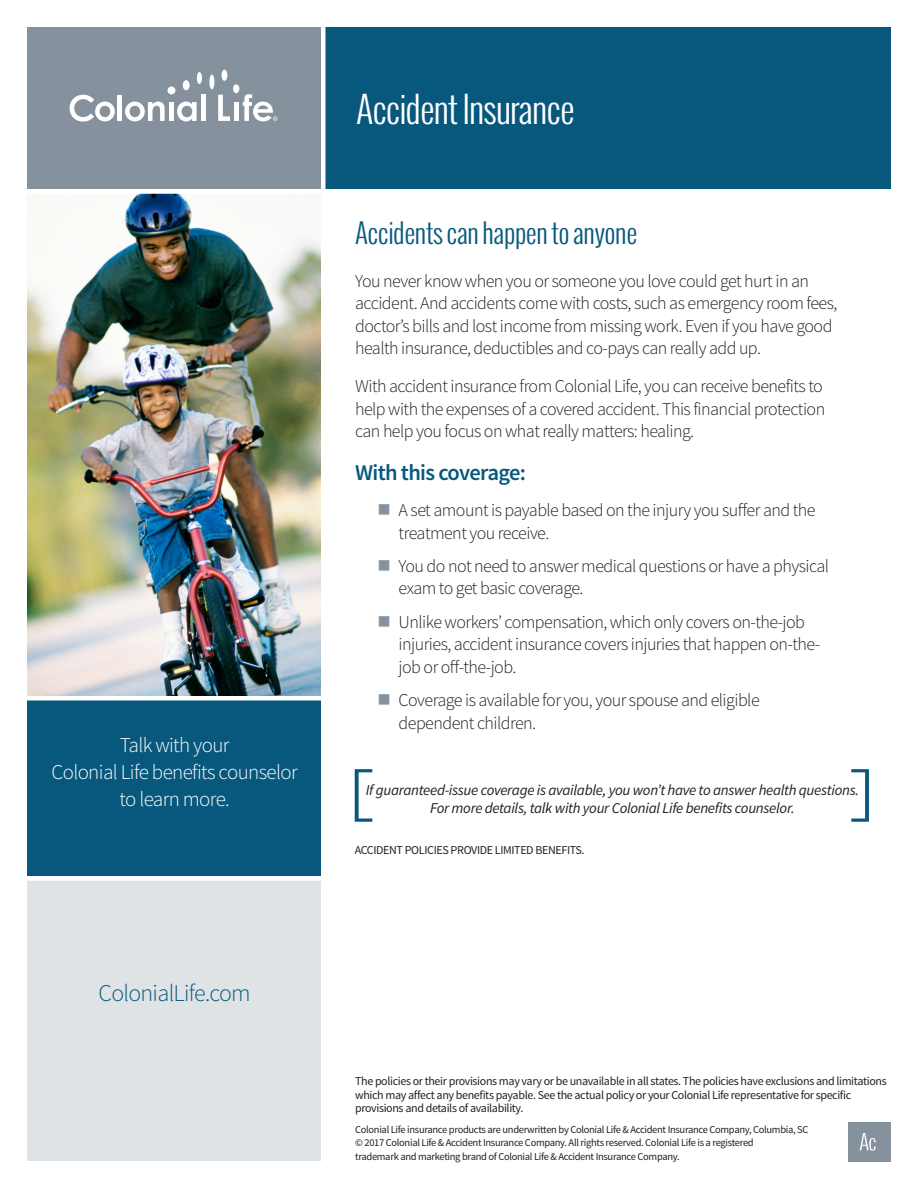
<style>
.page{position:relative;width:918px;height:1188px;background:#fff}
.page>*{position:absolute;margin:0;border:0;box-sizing:border-box;transform-origin:0 0}
.t1{font:300 36px "Oswald";letter-spacing:-.03em;color:#fff}
.t2{font:300 27px "Oswald";letter-spacing:-.02em;color:#08587e}
.t3{font:300 24px "Source Sans Pro";letter-spacing:-.03em;color:#08587e}
.t4{font:600 22.5px "Source Sans Pro";letter-spacing:-.03em;color:#08587e}
.t5{font:300 21px/27px "Source Sans Pro";letter-spacing:-.03em;color:#fff;text-align:center}
.t6{font:300 18px/22.5px "Source Sans Pro";letter-spacing:-.03em;color:#231f20}
.t7{font:italic 15px/18px "Source Sans Pro";letter-spacing:-.02em;color:#231f20;text-align:center}
.t8{font:12px/13.5px "Source Sans Pro";letter-spacing:-.03em;color:#231f20}
.t9{font:10.5px/13.5px "Source Sans Pro";letter-spacing:-.03em;color:#231f20}
</style>
<div class="page">
<div style="left:27px;top:878px;width:297px;height:283px;background:#e0e3e6"></div>
<div style="left:27px;top:700px;width:297px;height:179px;background:#08587e"></div>
<div style="left:27px;top:27px;width:297px;height:162px;background:#85929d"></div>
<img style="left:27px;top:194px;width:294px;height:502px">
<div style="left:848px;top:1123px;width:43px;height:38px;background:#85929d"></div>
<svg style="left:860px;top:1133px;width:16px;height:18px"></svg>
<hr style="left:27px;top:876px;width:297px;height:4px;background:#fff">
<div style="left:324px;top:27px;width:567px;height:162px;background:#08587e"></div>
<div style="left:321px;top:27px;width:5px;height:1149px;background:#fff"></div>
<svg style="left:851px;top:769px;width:18px;height:53px"></svg>
<svg style="left:355px;top:769px;width:17px;height:53px"></svg>
<svg style="left:70px;top:95px;width:45px;height:27px"></svg>
<hr style="left:118px;top:95px;width:4px;height:26px;background:#fff">
<svg style="left:125px;top:102px;width:40px;height:19px"></svg>
<hr style="left:169px;top:102px;width:4px;height:19px;background:#fff">
<svg style="left:177px;top:102px;width:20px;height:19px"></svg>
<div style="left:201px;top:95px;width:5px;height:26px;background:#fff"></div>
<svg style="left:218px;top:95px;width:12px;height:26px"></svg>
<div style="left:233px;top:84px;width:6px;height:9px;background:#fff;border-radius:50%"></div>
<div style="left:209px;top:75px;width:5px;height:14px;background:#fff;border-radius:50%"></div>
<div style="left:168px;top:86px;width:7px;height:8px;background:#fff;border-radius:50%"></div>
<div style="left:183px;top:80px;width:7px;height:10px;background:#fff;border-radius:50%"></div>
<div style="left:222px;top:70px;width:5px;height:11px;background:#fff;border-radius:50%"></div>
<div style="left:197px;top:72px;width:5px;height:12px;background:#fff;border-radius:50%"></div>
<div style="left:234px;top:102px;width:5px;height:19px;background:#fff"></div>
<svg style="left:243px;top:94px;width:35px;height:27px"></svg>
<p class="t5" style="left:52px;top:732px;width:248px">Talk with your<br>Colonial Life benefits counselor to learn more.</p>
<h3 class="t3" style="left:99px;top:978px;width:154px">ColonialLife.com</h3>
<h1 class="t1" style="left:356px;top:84px;width:220px">Accident Insurance</h1>
<h2 class="t2" style="left:355px;top:214px;width:284px">Accidents can happen to anyone</h2>
<p class="t6" style="left:355px;top:270px;width:484px">You never know when you or someone you love could get hurt in an accident. And accidents come with costs, such as emergency room fees, doctor’s bills and lost income from missing work. Even if you have good health insurance, deductibles and co-pays can really add up.</p>
<p class="t6" style="left:355px;top:375px;width:472px">With accident insurance from Colonial Life, you can receive benefits to help with the expenses of a covered accident. This financial protection can help you focus on what really matters: healing.</p>
<p class="t4" style="left:355px;top:458px;width:172px">With this coverage:</p>
<p class="t6" style="left:399px;top:499px;width:418px">A set amount is payable based on the injury you suffer and the treatment you receive.</p>
<p class="t6" style="left:399px;top:555px;width:432px">You do not need to answer medical questions or have a physical exam to get basic coverage.</p>
<p class="t6" style="left:399px;top:611px;width:423px">Unlike workers’ compensation, which only covers on-the-job injuries, accident insurance covers injuries that happen on-the&shy;job or off-the-job.</p>
<p class="t6" style="left:399px;top:689px;width:363px">Coverage is available for you, your spouse and eligible dependent children.</p>
<p class="t7" style="left:366px;top:781px;width:495px">If guaranteed-issue coverage is available, you won’t have to answer health questions.<br>For more details, talk with your Colonial Life benefits counselor.</p>
<p class="t8" style="left:355px;top:844px;width:231px">ACCIDENT POLICIES PROVIDE LIMITED BENEFITS.</p>
<p class="t8" style="left:355px;top:1075px;width:533px">The policies or their provisions may vary or be unavailable in all states. The policies have exclusions and limitations which may affect any benefits payable. See the actual policy or your Colonial Life representative for specific provisions and details of availability.</p>
<p class="t9" style="left:355px;top:1123px;width:455px">Colonial Life insurance products are underwritten by Colonial Life &amp; Accident Insurance Company, Columbia, SC © 2017 Colonial Life &amp; Accident Insurance Company. All rights reserved. Colonial Life is a registered<br>trademark and marketing brand of Colonial Life &amp; Accident Insurance Company.</p>
</div>
